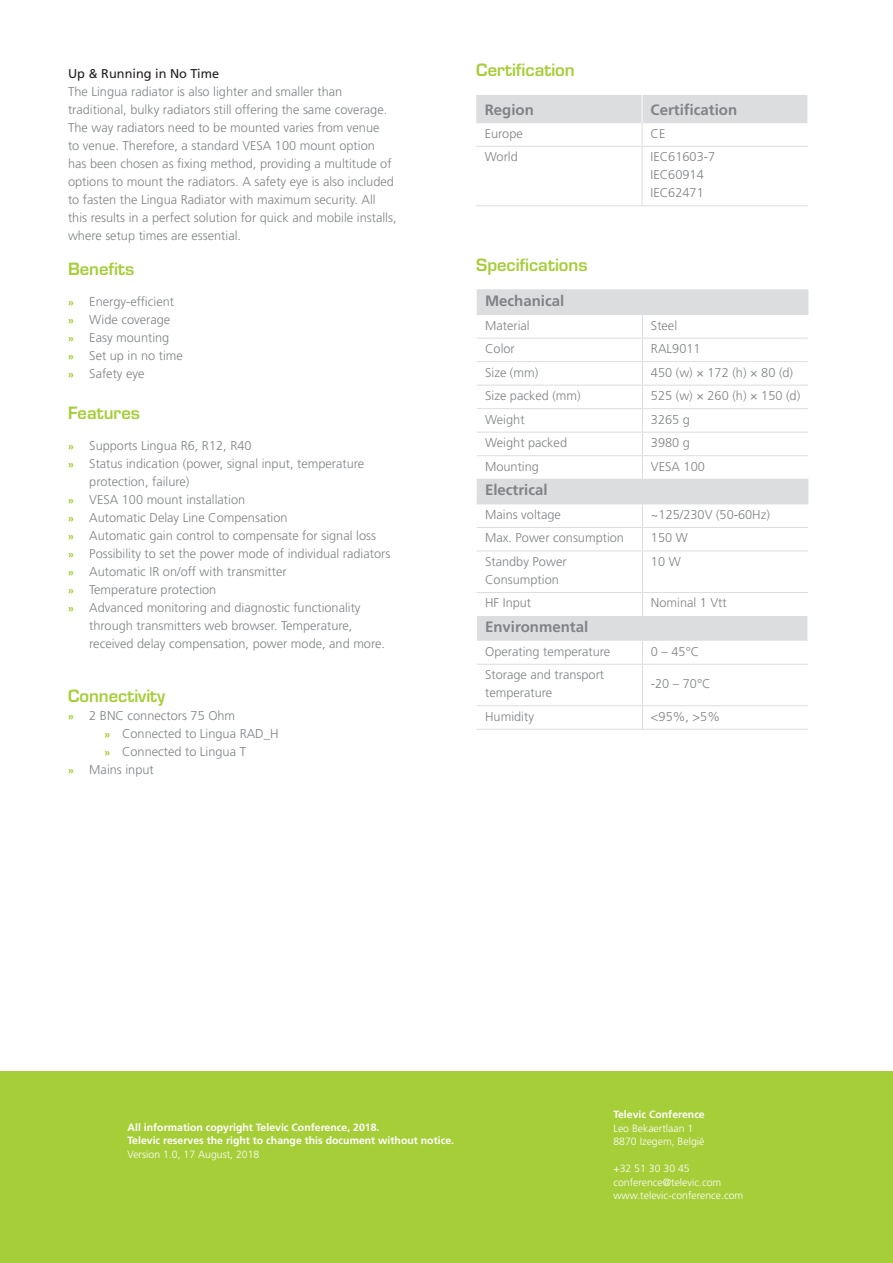
<style>
.page{position:relative;width:893px;height:1263px;background:#fff}
.page>*{position:absolute;margin:0;border:0;box-sizing:border-box;transform-origin:0 0}
.t1{font:600 16.5px "Eurostile LT Std";color:#a6ce39}
.t2{font:700 15px "Frutiger LT Std";color:#808285}
.t3{font:300 12.75px/18px "Frutiger LT Std";color:#808285}
.t4{font:12.75px "Frutiger LT Std";color:#231f20}
.t5{font:700 10.5px/13.5px "Frutiger LT Std";color:#fff}
.t6{font:300 10.5px/13.5px "Frutiger LT Std";color:#fff}
.s1{font-weight:700;font-size:10.5px;color:#a6ce39}
</style>
<div class="page">
<div style="left:0;top:1071px;width:893px;height:192px;background:#a6ce39"></div>
<svg style="left:476px;top:95px;width:332px;height:51px"></svg>
<hr style="left:642px;top:147px;width:1px;height:58px;background:#dcdddf">
<hr style="left:476px;top:146px;width:166px;height:1px;background:#dcdddf">
<hr style="left:476px;top:205px;width:166px;height:1px;background:#dcdddf">
<hr style="left:642px;top:146px;width:166px;height:1px;background:#dcdddf">
<hr style="left:642px;top:205px;width:166px;height:1px;background:#dcdddf">
<svg style="left:477px;top:290px;width:331px;height:351px"></svg>
<hr style="left:477px;top:361px;width:165px;height:1px;background:#dcdddf">
<hr style="left:642px;top:361px;width:166px;height:1px;background:#dcdddf">
<hr style="left:477px;top:338px;width:165px;height:1px;background:#dcdddf">
<hr style="left:477px;top:385px;width:165px;height:1px;background:#dcdddf">
<hr style="left:477px;top:408px;width:165px;height:1px;background:#dcdddf">
<hr style="left:642px;top:338px;width:166px;height:1px;background:#dcdddf">
<hr style="left:642px;top:385px;width:166px;height:1px;background:#dcdddf">
<hr style="left:642px;top:408px;width:166px;height:1px;background:#dcdddf">
<svg style="left:642px;top:315px;width:1px;height:164px"></svg>
<svg style="left:642px;top:504px;width:1px;height:47px"></svg>
<hr style="left:642px;top:551px;width:1px;height:41px;background:#dcdddf">
<svg style="left:642px;top:593px;width:1px;height:23px"></svg>
<svg style="left:642px;top:641px;width:1px;height:23px"></svg>
<hr style="left:642px;top:665px;width:1px;height:40px;background:#dcdddf">
<svg style="left:642px;top:706px;width:1px;height:23px"></svg>
<hr style="left:477px;top:432px;width:165px;height:1px;background:#dcdddf">
<hr style="left:642px;top:432px;width:166px;height:1px;background:#dcdddf">
<hr style="left:477px;top:455px;width:165px;height:1px;background:#dcdddf">
<hr style="left:642px;top:455px;width:166px;height:1px;background:#dcdddf">
<hr style="left:477px;top:479px;width:165px;height:1px;background:#dcdddf">
<hr style="left:642px;top:479px;width:166px;height:1px;background:#dcdddf">
<svg style="left:807px;top:480px;width:1px;height:23px"></svg>
<hr style="left:477px;top:503px;width:165px;height:1px;background:#dcdddf">
<hr style="left:642px;top:503px;width:166px;height:1px;background:#dcdddf">
<hr style="left:477px;top:527px;width:165px;height:1px;background:#dcdddf">
<hr style="left:642px;top:527px;width:166px;height:1px;background:#dcdddf">
<hr style="left:477px;top:551px;width:165px;height:1px;background:#dcdddf">
<hr style="left:642px;top:551px;width:166px;height:1px;background:#dcdddf">
<hr style="left:477px;top:592px;width:165px;height:1px;background:#dcdddf">
<hr style="left:642px;top:592px;width:166px;height:1px;background:#dcdddf">
<hr style="left:477px;top:664px;width:165px;height:1px;background:#dcdddf">
<hr style="left:642px;top:664px;width:166px;height:1px;background:#dcdddf">
<hr style="left:477px;top:705px;width:165px;height:1px;background:#dcdddf">
<hr style="left:642px;top:705px;width:166px;height:1px;background:#dcdddf">
<hr style="left:477px;top:729px;width:165px;height:1px;background:#dcdddf">
<hr style="left:642px;top:729px;width:166px;height:1px;background:#dcdddf">
<hr style="left:477px;top:289px;width:165px;height:1px;background:#dcdddf">
<hr style="left:642px;top:289px;width:166px;height:1px;background:#dcdddf">
<svg style="left:807px;top:290px;width:1px;height:24px"></svg>
<hr style="left:477px;top:314px;width:165px;height:1px;background:#dcdddf">
<hr style="left:642px;top:314px;width:166px;height:1px;background:#dcdddf">
<svg style="left:807px;top:616px;width:1px;height:25px"></svg>
<p class="t4" style="left:68px;top:66px;width:153px">Up &amp; Running in No Time</p>
<p class="t3" style="left:68px;top:82px;width:330px">The Lingua radiator is also lighter and smaller than traditional, bulky radiators still offering the same coverage.<br>The way radiators need to be mounted varies from venue<br>to venue. Therefore, a standard VESA 100 mount option<br>has been chosen as fixing method, providing a multitude of options to mount the radiators. A safety eye is also included to fasten the Lingua Radiator with maximum security. All this results in a perfect solution for quick and mobile installs, where setup times are essential.</p>
<p class="t1" style="left:68px;top:258px;width:68px">Benefits</p>
<p class="t3" style="left:68px;top:293px;width:116px"><span class="s1">»</span> Energy-efficient <span class="s1">»</span> Wide coverage<br><span class="s1">»</span> Easy mounting<br><span class="s1">»</span> Set up in no time <span class="s1">»</span> Safety eye</p>
<p class="t1" style="left:68px;top:402px;width:74px">Features</p>
<p class="t3" style="left:68px;top:437px;width:185px"><span class="s1">»</span> Supports Lingua R6, R12, R40</p>
<p class="t3" style="left:68px;top:455px;width:298px"><span class="s1">»</span> Status indication (power, signal input, temperature</p>
<p class="t3" style="left:89px;top:473px;width:102px">protection, failure)</p>
<p class="t3" style="left:68px;top:491px;width:179px"><span class="s1">»</span> VESA 100 mount installation</p>
<p class="t3" style="left:68px;top:509px;width:221px"><span class="s1">»</span> Automatic Delay Line Compensation</p>
<p class="t3" style="left:68px;top:527px;width:309px"><span class="s1">»</span> Automatic gain control to compensate for signal loss</p>
<p class="t3" style="left:68px;top:545px;width:324px"><span class="s1">»</span> Possibility to set the power mode of individual radiators</p>
<p class="t3" style="left:68px;top:563px;width:220px"><span class="s1">»</span> Automatic IR on/off with transmitter</p>
<p class="t3" style="left:68px;top:581px;width:150px"><span class="s1">»</span> Temperature protection</p>
<p class="t3" style="left:68px;top:599px;width:294px"><span class="s1">»</span> Advanced monitoring and diagnostic functionality</p>
<p class="t3" style="left:89px;top:617px;width:265px">through transmitters web browser. Temperature,</p>
<p class="t3" style="left:89px;top:635px;width:297px">received delay compensation, power mode, and more.</p>
<p class="t1" style="left:68px;top:686px;width:99px">Connectivity</p>
<p class="t3" style="left:68px;top:707px;width:169px"><span class="s1">»</span> 2 BNC connectors 75 Ohm</p>
<p class="t3" style="left:104px;top:725px;width:176px"><span class="s1">»</span> Connected to Lingua RAD_H</p>
<p class="t3" style="left:104px;top:743px;width:143px"><span class="s1">»</span> Connected to Lingua T</p>
<p class="t3" style="left:68px;top:761px;width:87px"><span class="s1">»</span> Mains input</p>
<p class="t1" style="left:476px;top:60px;width:100px">Certification</p>
<p class="t2" style="left:485px;top:101px;width:51px">Region</p>
<p class="t2" style="left:651px;top:101px;width:88px">Certification</p>
<p class="t3" style="left:485px;top:125px;width:40px">Europe</p>
<p class="t3" style="left:651px;top:125px;width:16px">CE</p>
<p class="t3" style="left:485px;top:148px;width:35px">World</p>
<p class="t3" style="left:651px;top:148px;width:66px">IEC61603-7<br>IEC60914<br>IEC62471</p>
<p class="t1" style="left:476px;top:254px;width:113px">Specifications</p>
<p class="t2" style="left:485px;top:292px;width:81px">Mechanical</p>
<p class="t3" style="left:485px;top:316px;width:46px">Material</p>
<p class="t3" style="left:651px;top:316px;width:28px">Steel</p>
<p class="t3" style="left:485px;top:340px;width:31px">Color</p>
<p class="t3" style="left:651px;top:340px;width:51px">RAL9011</p>
<p class="t3" style="left:485px;top:363px;width:55px">Size (mm)</p>
<p class="t3" style="left:651px;top:363px;width:144px">450 (w) × 172 (h) × 80 (d)</p>
<p class="t3" style="left:485px;top:387px;width:97px">Size packed (mm)</p>
<p class="t3" style="left:651px;top:387px;width:151px">525 (w) × 260 (h) × 150 (d)</p>
<p class="t3" style="left:485px;top:410px;width:41px">Weight</p>
<p class="t3" style="left:651px;top:410px;width:40px">3265 g</p>
<p class="t3" style="left:485px;top:434px;width:83px">Weight packed</p>
<p class="t3" style="left:651px;top:434px;width:40px">3980 g</p>
<p class="t3" style="left:485px;top:457px;width:55px">Mounting</p>
<p class="t3" style="left:651px;top:457px;width:55px">VESA 100</p>
<p class="t2" style="left:485px;top:481px;width:64px">Electrical</p>
<p class="t3" style="left:485px;top:506px;width:77px">Mains voltage</p>
<p class="t3" style="left:651px;top:506px;width:120px">~125/230V (50-60Hz)</p>
<p class="t3" style="left:485px;top:529px;width:140px">Max. Power consumption</p>
<p class="t3" style="left:651px;top:529px;width:38px">150 W</p>
<p class="t3" style="left:485px;top:553px;width:83px">Standby Power<br>Consumption</p>
<p class="t3" style="left:651px;top:553px;width:31px">10 W</p>
<p class="t3" style="left:485px;top:594px;width:48px">HF Input</p>
<p class="t3" style="left:651px;top:594px;width:77px">Nominal 1 Vtt</p>
<p class="t2" style="left:485px;top:618px;width:105px">Environmental</p>
<p class="t3" style="left:485px;top:642px;width:127px">Operating temperature</p>
<p class="t3" style="left:651px;top:642px;width:50px">0 – 45°C</p>
<p class="t3" style="left:485px;top:666px;width:121px">Storage and transport temperature</p>
<p class="t3" style="left:651px;top:675px;width:61px">-20 – 70°C</p>
<p class="t3" style="left:485px;top:707px;width:50px">Humidity</p>
<p class="t3" style="left:651px;top:707px;width:71px">&lt;95%, &gt;5%</p>
<p class="t5" style="left:128px;top:1120px;width:328px">All information copyright Televic Conference, 2018.<br>Televic reserves the right to change this document without notice.</p>
<p class="t6" style="left:128px;top:1147px;width:133px">Version 1.0, 17 August, 2018</p>
<p class="t5" style="left:613px;top:1108px;width:93px">Televic Conference</p>
<p class="t6" style="left:613px;top:1121px;width:93px">Leo Bekaertlaan 1<br>8870 Izegem, België</p>
<p class="t6" style="left:613px;top:1162px;width:131px">+32 51 30 30 45 conference@televic.com www.televic-conference.com</p>
</div>
